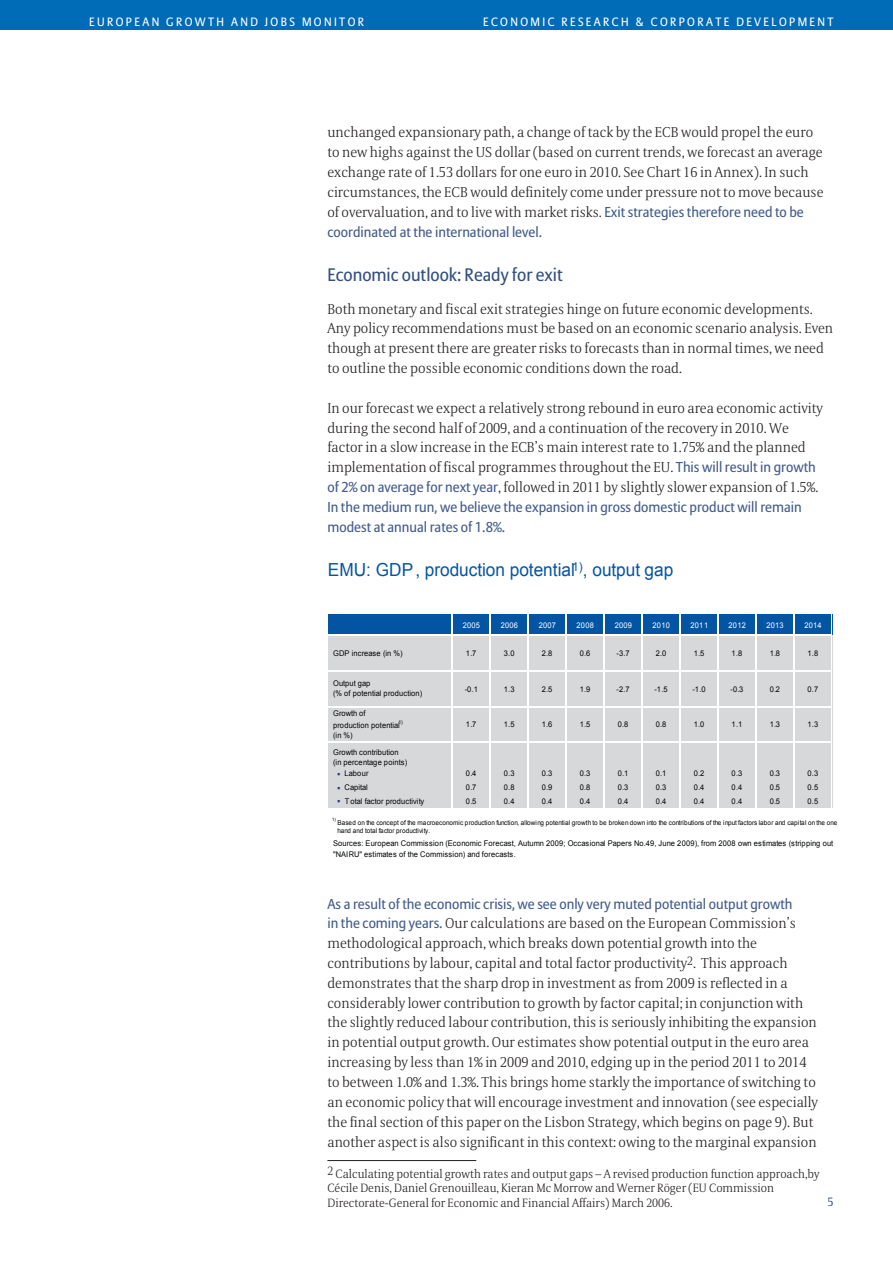
<style>
.page{position:relative;width:893px;height:1263px;background:#fff}
.page>*{position:absolute;margin:0;border:0;box-sizing:border-box;transform-origin:0 0}
.t1{font:18px "Arial";color:#0354a3;scale:.96 1}
.t2{font:18px "Allianz Sans";color:#325082}
.t3{font:300 14.25px/19.8px "Allianz Serif";color:#231f20}
.t4{font:14.25px/19.8px "Allianz Sans";color:#445d8c}
.t5{font:300 12px/14.4px "Allianz Serif";color:#231f20}
.t6{font:12px "Allianz Sans";letter-spacing:.2em;color:#fff}
.t7{font:300 12px "Allianz Serif";color:#002c62}
.t8{font:7.8px/11.1px "Arial";letter-spacing:.025em;color:#010404;scale:.96 1}
.t9{font:7.8px/10.1px "Arial";color:#010404;scale:.96 1}
.t10{font:7.8px "Arial";letter-spacing:.025em;color:#fff;scale:.96 1}
.t11{font:6.6px/8.2px "Arial";color:#010404;scale:.96 1}
.t12{font:4.5px "Arial";color:#010404;scale:.96 1}
.s1{font-family:"Allianz Sans";font-weight:400;color:#445d8c}
.s2{color:#283a91}
</style>
<div class="page">
<div style="left:0;top:0;width:893px;height:30px;background:#006bb6"></div>
<div style="left:328px;top:615px;width:504px;height:21px;background:#0354a3"></div>
<div style="left:328px;top:635px;width:504px;height:173px;background:#d6d8d9"></div>
<hr style="left:452px;top:614px;width:1px;height:194px;background:#fff">
<hr style="left:490px;top:614px;width:1px;height:194px;background:#fff">
<hr style="left:528px;top:614px;width:1px;height:194px;background:#fff">
<hr style="left:566px;top:614px;width:1px;height:194px;background:#fff">
<hr style="left:604px;top:614px;width:1px;height:194px;background:#fff">
<hr style="left:641px;top:614px;width:2px;height:194px;background:#fff">
<hr style="left:679px;top:614px;width:2px;height:194px;background:#fff">
<hr style="left:717px;top:614px;width:2px;height:194px;background:#fff">
<hr style="left:755px;top:614px;width:2px;height:194px;background:#fff">
<hr style="left:793px;top:614px;width:2px;height:194px;background:#fff">
<hr style="left:831px;top:614px;width:1px;height:194px;background:#fff">
<hr style="left:328px;top:635px;width:504px;height:1px;background:#fff">
<hr style="left:328px;top:670px;width:504px;height:2px;background:#fff">
<hr style="left:328px;top:706px;width:504px;height:1px;background:#fff">
<hr style="left:328px;top:741px;width:504px;height:2px;background:#fff">
<hr style="left:327px;top:1160px;width:149px;height:1px;background:#231f20">
<p class="t6" style="left:89px;top:15px;width:28px">EUROPEAN</p>
<p class="t6" style="left:166px;top:15px;width:51px">GRO WTH</p>
<p class="t6" style="left:231px;top:15px;width:10px">AND</p>
<p class="t6" style="left:265px;top:15px;width:47px">JOBS MONITOR</p>
<p class="t6" style="left:483px;top:15px;width:352px">economic research &amp; Corporate development</p>
<p class="t3" style="left:327px;top:123px;width:498px">unchanged expansionary path, a change of tack by the ECB would propel the euro to new highs against the US dollar (based on current trends, we forecast an average exchange rate of 1.53 dollars for one euro in 2010. See Chart 16 in Annex). In such circumstances, the ECB would definitely come under pressure not to move because of overvaluation, and to live with market risks. <span class="s1">Exit strategies therefore need to be</span></p>
<p class="t4" style="left:327px;top:222px;width:216px">coordinated at the international level.</p>
<p class="t2" style="left:327px;top:264px;width:237px">Economic outlook: Ready for exit</p>
<p class="t3" style="left:327px;top:299px;width:507px">Both monetary and fiscal exit strategies hinge on future economic developments.<br>Any policy recommendations must be based on an economic scenario analysis. Even though at present there are greater risks to forecasts than in normal times, we need to outline the possible economic conditions down the road.</p>
<p class="t3" style="left:327px;top:398px;width:497px">In our forecast we expect a relatively strong rebound in euro area economic activity during the second half of 2009, and a continuation of the recovery in 2010. We factor in a slow increase in the ECB’s main interest rate to 1.75% and the planned implementation of fiscal programmes throughout the EU. <span class="s1">This will result in growth of 2% on average for next year</span>, followed in 2011 by slightly slower expansion of 1.5%.</p>
<p class="t4" style="left:327px;top:498px;width:476px">In the medium run, we believe the expansion in gross domestic product will remain modest at annual rates of 1.8%.</p>
<p class="t1" style="left:328px;top:558px;width:361px">EMU: GDP, production potential<sup>1)</sup>, output gap</p>
<p class="t10" style="left:463px;top:620px;width:19px">2005</p>
<p class="t10" style="left:501px;top:620px;width:20px">2006</p>
<p class="t10" style="left:539px;top:620px;width:19px">2007</p>
<p class="t10" style="left:577px;top:620px;width:20px">2008</p>
<p class="t10" style="left:615px;top:620px;width:19px">2009</p>
<p class="t10" style="left:652px;top:620px;width:20px">2010</p>
<p class="t10" style="left:691px;top:620px;width:20px">2011</p>
<p class="t10" style="left:728px;top:620px;width:20px">2012</p>
<p class="t10" style="left:766px;top:620px;width:19px">2013</p>
<p class="t10" style="left:804px;top:620px;width:20px">2014</p>
<p class="t9" style="left:333px;top:648px;width:74px">GDP increase (in %)</p>
<p class="t8" style="left:466px;top:648px;width:13px">1.7</p>
<p class="t8" style="left:504px;top:648px;width:13px">3.0</p>
<p class="t8" style="left:542px;top:648px;width:13px">2.8</p>
<p class="t8" style="left:580px;top:648px;width:13px">0.6</p>
<p class="t8" style="left:617px;top:648px;width:15px">-3.7</p>
<p class="t8" style="left:656px;top:648px;width:13px">2.0</p>
<p class="t8" style="left:694px;top:648px;width:12px">1.5</p>
<p class="t8" style="left:732px;top:648px;width:13px">1.8</p>
<p class="t8" style="left:770px;top:648px;width:12px">1.8</p>
<p class="t8" style="left:807px;top:648px;width:13px">1.8</p>
<p class="t9" style="left:333px;top:679px;width:94px">Output gap<br>(% of potential production)</p>
<p class="t8" style="left:465px;top:683px;width:15px">-0.1</p>
<p class="t8" style="left:504px;top:683px;width:13px">1.3</p>
<p class="t8" style="left:542px;top:683px;width:13px">2.5</p>
<p class="t8" style="left:580px;top:683px;width:13px">1.9</p>
<p class="t8" style="left:617px;top:683px;width:15px">-2.7</p>
<p class="t8" style="left:655px;top:683px;width:15px">-1.5</p>
<p class="t8" style="left:692px;top:683px;width:15px">-1.0</p>
<p class="t8" style="left:730px;top:683px;width:15px">-0.3</p>
<p class="t8" style="left:770px;top:683px;width:12px">0.2</p>
<p class="t8" style="left:807px;top:683px;width:13px">0.7</p>
<p class="t9" style="left:333px;top:708px;width:74px;line-height:11.6px">Growth of production potential<sup>1)</sup></p>
<p class="t8" style="left:333px;top:729px;width:22px">(in %)</p>
<p class="t8" style="left:466px;top:719px;width:13px">1.7</p>
<p class="t8" style="left:504px;top:719px;width:13px">1.5</p>
<p class="t8" style="left:542px;top:719px;width:13px">1.6</p>
<p class="t8" style="left:580px;top:719px;width:13px">1.5</p>
<p class="t8" style="left:618px;top:719px;width:12px">0.8</p>
<p class="t8" style="left:656px;top:719px;width:13px">0.8</p>
<p class="t8" style="left:694px;top:719px;width:12px">1.0</p>
<p class="t8" style="left:732px;top:719px;width:13px">1.1</p>
<p class="t8" style="left:770px;top:719px;width:12px">1.3</p>
<p class="t8" style="left:807px;top:719px;width:13px">1.3</p>
<p class="t9" style="left:333px;top:747px;width:79px">Growth contribution (in percentage points)</p>
<p class="t8" style="left:337px;top:768px;width:34px"><span class="s2">▪</span> Labour</p>
<p class="t8" style="left:466px;top:768px;width:13px">0.4</p>
<p class="t8" style="left:504px;top:768px;width:13px">0.3</p>
<p class="t8" style="left:542px;top:768px;width:13px">0.3</p>
<p class="t8" style="left:580px;top:768px;width:13px">0.3</p>
<p class="t8" style="left:618px;top:768px;width:12px">0.1</p>
<p class="t8" style="left:656px;top:768px;width:13px">0.1</p>
<p class="t8" style="left:694px;top:768px;width:12px">0.2</p>
<p class="t8" style="left:732px;top:768px;width:13px">0.3</p>
<p class="t8" style="left:770px;top:768px;width:12px">0.3</p>
<p class="t8" style="left:807px;top:768px;width:13px">0.3</p>
<p class="t9" style="left:337px;top:782px;width:34px"><span class="s2">▪</span> Capital</p>
<p class="t8" style="left:466px;top:782px;width:13px">0.7</p>
<p class="t8" style="left:504px;top:782px;width:13px">0.8</p>
<p class="t8" style="left:542px;top:782px;width:13px">0.9</p>
<p class="t8" style="left:580px;top:782px;width:13px">0.8</p>
<p class="t8" style="left:618px;top:782px;width:12px">0.3</p>
<p class="t8" style="left:656px;top:782px;width:13px">0.3</p>
<p class="t8" style="left:694px;top:782px;width:12px">0.4</p>
<p class="t8" style="left:732px;top:782px;width:13px">0.4</p>
<p class="t8" style="left:770px;top:782px;width:12px">0.5</p>
<p class="t8" style="left:807px;top:782px;width:13px">0.5</p>
<p class="t9" style="left:337px;top:796px;width:92px"><span class="s2">▪</span> T otal factor productivity</p>
<p class="t8" style="left:466px;top:795px;width:13px">0.5</p>
<p class="t8" style="left:504px;top:795px;width:13px">0.4</p>
<p class="t8" style="left:542px;top:795px;width:13px">0.4</p>
<p class="t8" style="left:580px;top:795px;width:13px">0.4</p>
<p class="t8" style="left:618px;top:795px;width:12px">0.4</p>
<p class="t8" style="left:656px;top:795px;width:13px">0.4</p>
<p class="t8" style="left:694px;top:795px;width:12px">0.4</p>
<p class="t8" style="left:732px;top:795px;width:13px">0.4</p>
<p class="t8" style="left:770px;top:795px;width:12px">0.5</p>
<p class="t8" style="left:807px;top:795px;width:13px">0.5</p>
<p class="t8" style="left:333px;top:838px;width:522px">Sources: European Commission (Economic Forecast, Autumn 2009; Occasional Papers No.49, June 2009), from 2008 own estimates (stripping out "NAIRU" estimates of the Commission) and forecasts.</p>
<p class="t12" style="left:332px;top:817px;width:5px">1)</p>
<p class="t11" style="left:337px;top:819px;width:522px">Based on the concept of the macroeconomic production function, allowing potential growth to be broken down into the contributions of the input factors labor and capital on the one hand and total factor productivity.</p>
<p class="t4" style="left:327px;top:894px;width:467px">As a result of the economic crisis, we see only very muted potential output growth</p>
<p class="t3" style="left:327px;top:914px;width:492px"><span class="s1">in the coming years.</span> Our calculations are based on the European Commission’s methodological approach, which breaks down potential growth into the contributions by labour, capital and total factor productivity<sup>2</sup>. This approach demonstrates that the sharp drop in investment as from 2009 is reflected in a considerably lower contribution to growth by factor capital; in conjunction with the slightly reduced labour contribution, this is seriously inhibiting the expansion in potential output growth. Our estimates show potential output in the euro area increasing by less than 1% in 2009 and 2010, edging up in the period 2011 to 2014 to between 1.0% and 1.3%. This brings home starkly the importance of switching to an economic policy that will encourage investment and innovation (see especially the final section of this paper on the Lisbon Strategy, which begins on page 9). But another aspect is also significant in this context: owing to the marginal expansion</p>
<p class="t5" style="left:327px;top:1167px;width:494px">2 Calculating potential growth rates and output gaps – A revised production function approach,by<br>Cécile Denis, Daniel Grenouilleau, Kieran Mc Morrow and Werner Röger (EU Commission<br>Directorate-General for Economic and Financial Affairs) March 2006.</p>
<p class="t7" style="left:827px;top:1195px;width:7px">5</p>
</div>
